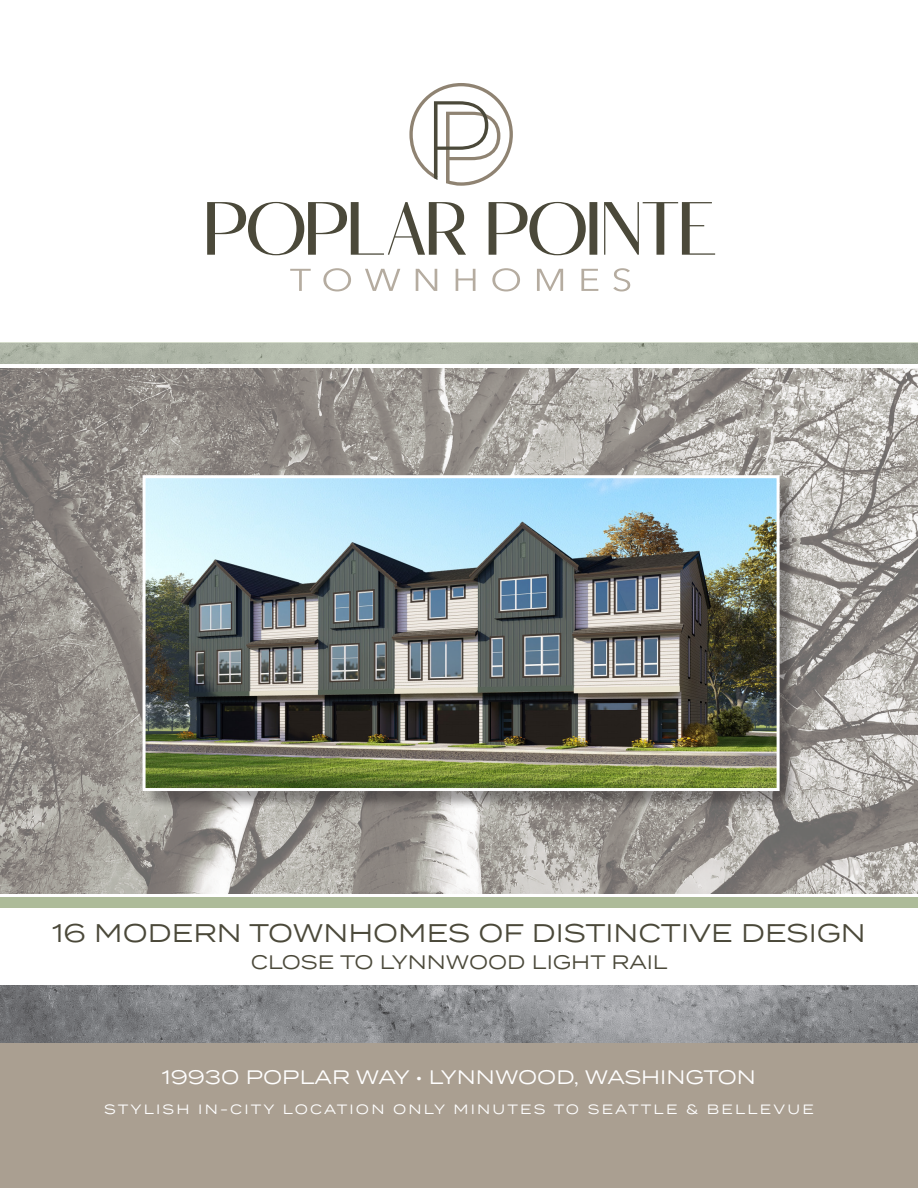
<style>
.page{position:relative;width:918px;height:1188px;background:#fff}
.page>*{position:absolute;margin:0;border:0;box-sizing:border-box;transform-origin:0 0}
.t1{font:25.5px "Termina";color:#4b493a}
.t2{font:19.5px "Termina";color:#fff}
.t3{font:19.5px "Termina";color:#4b493a}
.t4{font:13.5px "Termina";letter-spacing:.16em;color:#fff}
</style>
<div class="page">
<div style="left:0;top:1042px;width:918px;height:146px;background:#aa9f91"></div>
<svg style="left:207px;top:202px;width:508px;height:53px"></svg>
<svg style="left:290px;top:268px;width:340px;height:23px"></svg>
<svg style="left:409px;top:83px;width:104px;height:103px"></svg>
<img style="left:0;top:368px;width:918px;height:525px">
<img style="left:0;top:986px;width:918px;height:56px">
<div style="left:0;top:897px;width:918px;height:11px;background:#adbb99"></div>
<svg style="left:0;top:343px;width:918px;height:21px;background:#abb2a3"></svg>
<div style="left:145px;top:477px;width:653px;height:333px;background:#231f20;opacity:.4"></div>
<img style="left:147px;top:479px;width:629px;height:308px">
<div style="left:143px;top:475px;width:637px;height:316px;border:3px solid #fff"></div>
<p class="t1" style="left:52px;top:914px;width:815px">16 MODERN TOWNHOMES OF DISTINCTIVE DESIGN</p>
<p class="t3" style="left:251px;top:948px;width:419px">CLOSE TO LYNNWOOD LIGHT RAIL</p>
<p class="t2" style="left:162px;top:1063px;width:596px">19930 POPLAR WAY • LYNNWOOD, WASHINGTON</p>
<p class="t4" style="left:104px;top:1100px;width:711px">STYLISH IN-CITY LOCATION ONLY MINUTES TO SEATTLE &amp; BELLEVUE</p>
</div>
